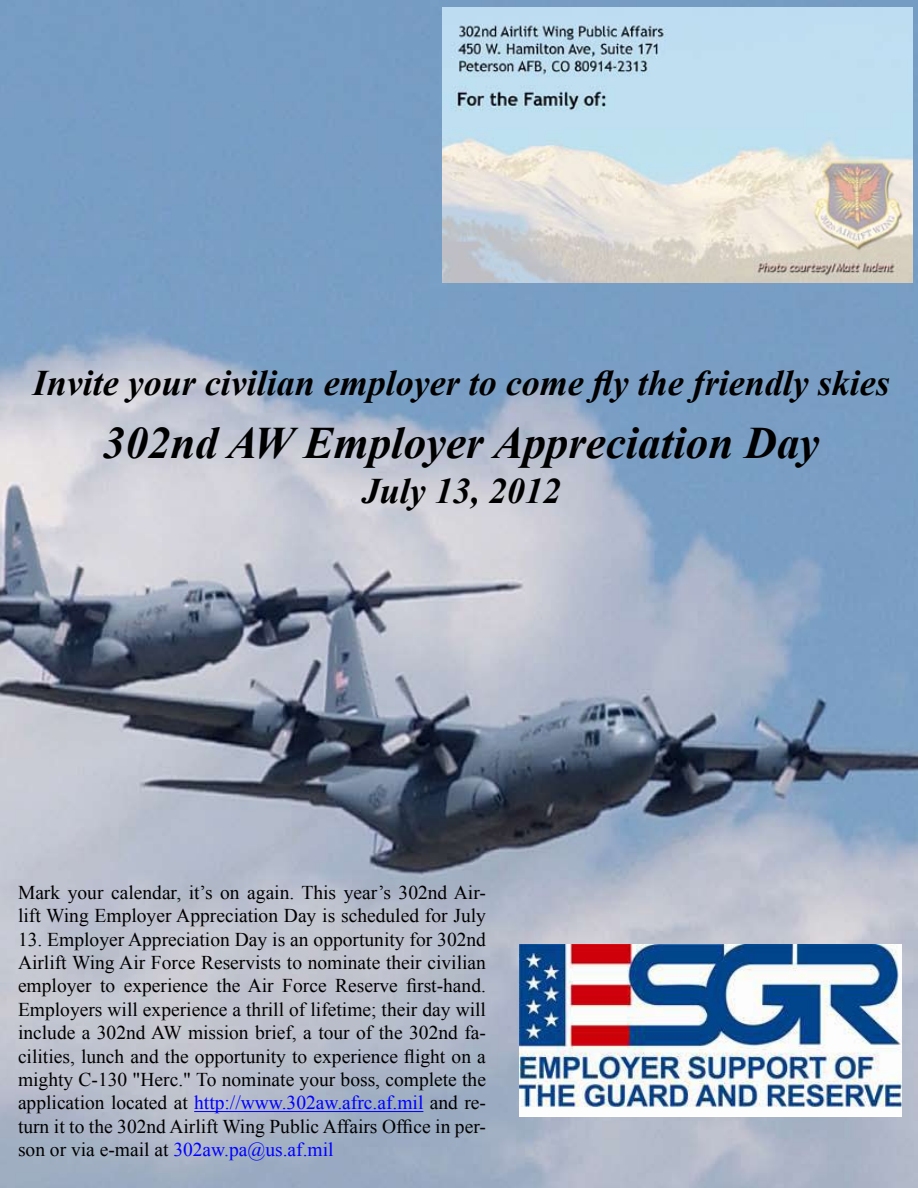
<style>
.page{position:relative;width:918px;height:1188px;background:#fff}
.page>*{position:absolute;margin:0;border:0;box-sizing:border-box;transform-origin:0 0}
.t1{font:italic 700 45px "Times New Roman";color:#000}
.t2{font:italic 700 36px "Times New Roman";color:#000}
.t3{font:19.5px/23.4px "Times New Roman";color:#000}
.s1{color:#00f}
</style>
<div class="page">
<img style="left:0;top:0;width:918px;height:1188px">
<hr style="left:194px;top:1111px;width:229px;height:1px;background:#00f">
<img style="left:519px;top:944px;width:383px;height:172px">
<img style="left:442px;top:8px;width:471px;height:274px">
<h2 class="t2" style="left:33px;top:358px;width:858px">Invite your civilian employer to come fly the friendly skies</h2>
<h1 class="t1" style="left:103px;top:411px;width:718px">302nd AW Employer Appreciation Day</h1>
<h2 class="t2" style="left:362px;top:466px;width:201px">July 13, 2012</h2>
<p class="t3" style="left:18px;top:880px;width:470px">Mark your calendar, it’s on again. This year’s 302nd Air&shy;lift Wing Employer Appreciation Day is scheduled for July</p>
<p class="t3" style="left:18px;top:927px;width:470px;text-align:justify">13. Employer Appreciation Day is an opportunity for 302nd Airlift Wing Air Force Reservists to nominate their civilian employer to experience the Air Force Reserve first-hand.<br>Employers will experience a thrill of lifetime; their day will include a 302nd AW mission brief, a tour of the 302nd fa&shy;cilities, lunch and the opportunity to experience flight on a mighty C-130 "Herc." To nominate your boss, complete the application located at <span class="s1">http://www.302aw.afrc.af.mil</span> and re&shy;turn it to the 302nd Airlift Wing Public Affairs Office in per&shy;son or via e-mail at <span class="s1">302aw.pa@us.af.mil</span></p>
</div>
